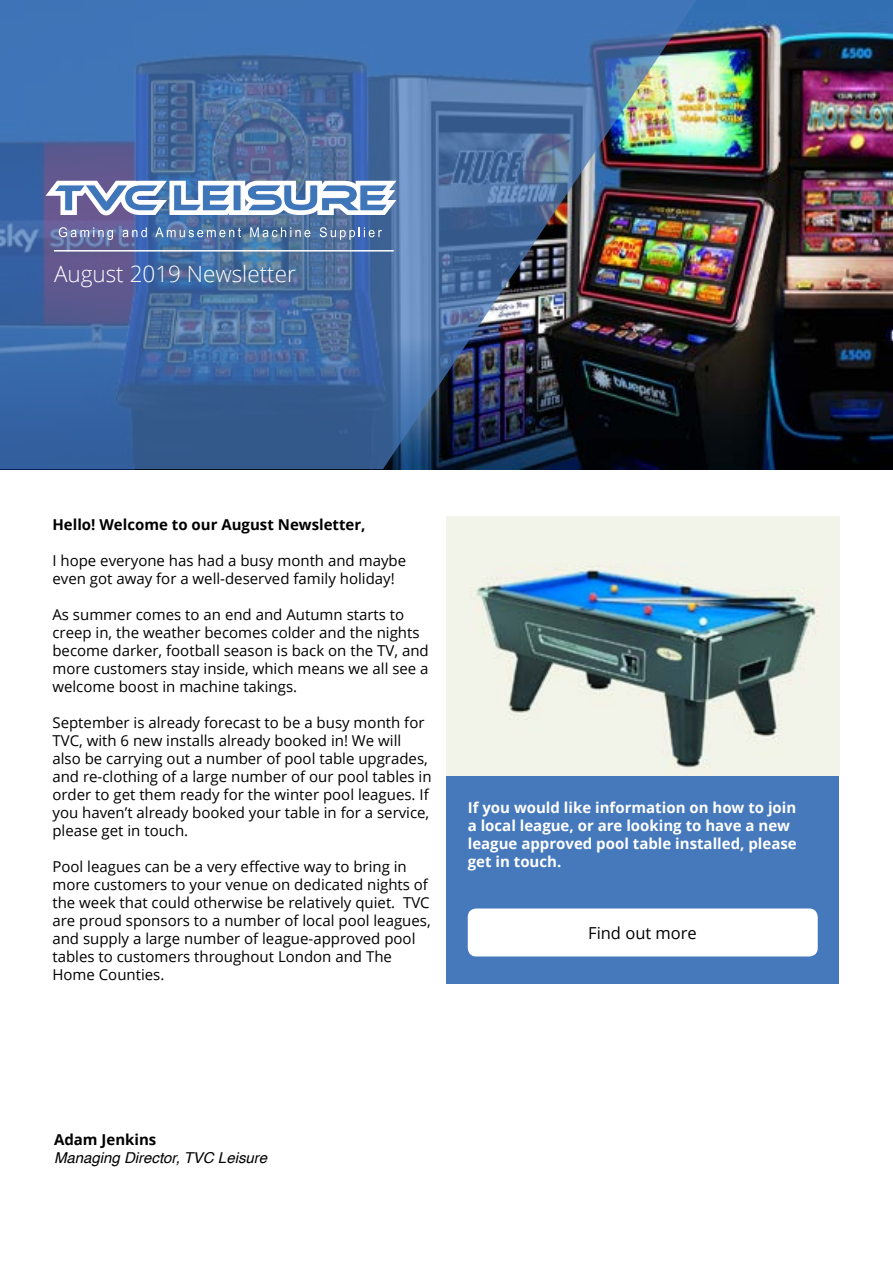
<style>
.page{position:relative;width:893px;height:1263px;background:#fff}
.page>*{position:absolute;margin:0;border:0;box-sizing:border-box;transform-origin:0 0}
.t1{font:300 22.5px "Open Sans";color:#fff}
.t2{font:16.5px "Open Sans";color:#000}
.t3{font:15px/18px "Open Sans";color:#000}
.t4{font:700 15px/18px "Open Sans";color:#fff}
.t5{font:700 15px "Open Sans";color:#000}
.t6{font:italic 15px "Helvetica";color:#000}
</style>
<div class="page">
<img style="left:704px;top:0;width:189px;height:469px">
<img style="left:0;top:0;width:704px;height:469px">
<div style="left:446px;top:636px;width:393px;height:347px;background:#4679bc"></div>
<div style="left:468px;top:908px;width:350px;height:48px;background:#fff;border-radius:9px"></div>
<img style="left:446px;top:517px;width:393px;height:258px">
<svg style="left:46px;top:181px;width:350px;height:34px"></svg>
<svg style="left:59px;top:227px;width:54px;height:13px"></svg>
<svg style="left:123px;top:227px;width:24px;height:10px"></svg>
<svg style="left:155px;top:227px;width:86px;height:10px"></svg>
<svg style="left:250px;top:227px;width:60px;height:10px"></svg>
<svg style="left:320px;top:227px;width:62px;height:13px"></svg>
<hr style="left:54px;top:250px;width:340px;height:2px;background:#fff">
<h1 class="t1" style="left:54px;top:258px;width:243px">August 2019 Newsletter</h1>
<p class="t5" style="left:52px;top:514px;width:315px">Hello! Welcome to our August Newsletter,</p>
<p class="t3" style="left:52px;top:551px;width:355px">I hope everyone has had a busy month and maybe even got away for a well-deserved family holiday!</p>
<p class="t3" style="left:52px;top:605px;width:378px">As summer comes to an end and Autumn starts to creep in, the weather becomes colder and the nights become darker, football season is back on the TV, and more customers stay inside, which means we all see a welcome boost in machine takings.</p>
<p class="t3" style="left:52px;top:713px;width:381px">September is already forecast to be a busy month for TVC, with 6 new installs already booked in! We will also be carrying out a number of pool table upgrades, and re-clothing of a large number of our pool tables in order to get them ready for the winter pool leagues. If you haven’t already booked your table in for a service, please get in touch.</p>
<p class="t3" style="left:52px;top:857px;width:380px">Pool leagues can be a very effective way to bring in more customers to your venue on dedicated nights of the week that could otherwise be relatively quiet. TVC are proud sponsors to a number of local pool leagues, and supply a large number of league-approved pool tables to customers throughout London and The Home Counties.</p>
<p class="t4" style="left:468px;top:798px;width:331px">If you would like information on how to join a local league, or are looking to have a new league approved pool table installed, please get in touch.</p>
<p class="t2" style="left:588px;top:921px;width:110px">Find out more</p>
<p class="t5" style="left:54px;top:1129px;width:104px">Adam Jenkins</p>
<p class="t6" style="left:54px;top:1146px;width:215px">Managing Director, TVC Leisure</p>
</div>
